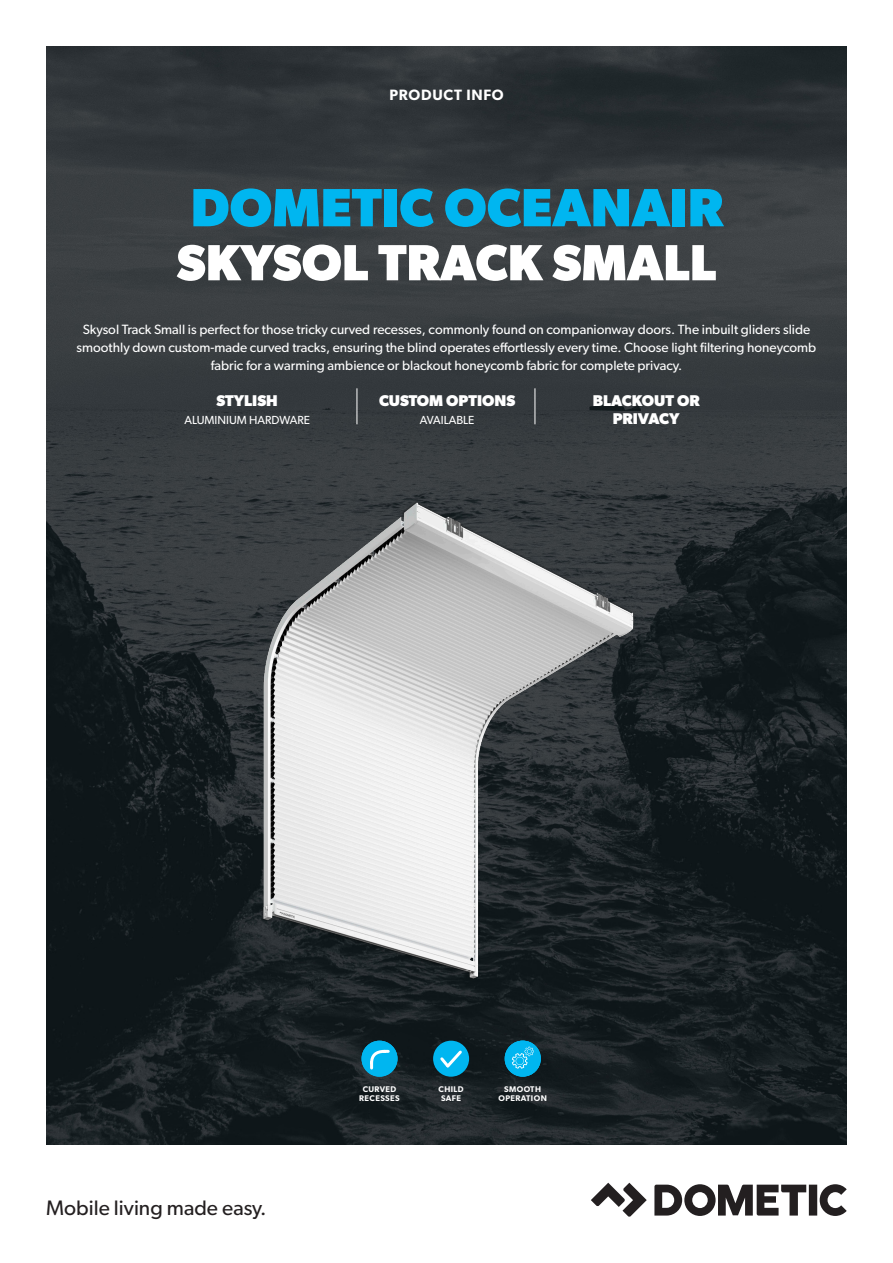
<style>
.page{position:relative;width:893px;height:1263px;background:#fff}
.page>*{position:absolute;margin:0;border:0;box-sizing:border-box;transform-origin:0 0}
.t1{font:700 54px "Gibson";color:#00b6f0}
.t2{font:700 51px "Gibson";color:#fff}
.t3{font:21px "Gibson";color:#231f20}
.t4{font:700 15.6px "Gibson";color:#fff}
.t5{font:600 15px "Gibson";letter-spacing:.05em;color:#fff}
.t6{font:13.5px/18px "Gibson";color:#fff;text-align:center}
.t7{font:11.7px "Gibson";color:#fff}
.t8{font:600 8.25px "Gibson";letter-spacing:.05em;color:#fff}
</style>
<div class="page">
<img style="left:46px;top:46px;width:801px;height:1098px">
<img style="left:200px;top:495px;width:493px;height:488px">
<hr style="left:357px;top:388px;width:1px;height:36px;background:#fff">
<hr style="left:535px;top:388px;width:1px;height:36px;background:#fff">
<svg style="left:591px;top:1183px;width:56px;height:33px"></svg>
<svg style="left:654px;top:1184px;width:193px;height:32px"></svg>
<div style="left:433px;top:1041px;width:36px;height:36px;background:#00b6f0;border-radius:50%"></div>
<svg style="left:440px;top:1050px;width:22px;height:18px"></svg>
<div style="left:362px;top:1041px;width:36px;height:36px;background:#00b6f0;border-radius:50%"></div>
<svg style="left:505px;top:1041px;width:36px;height:36px"></svg>
<svg style="left:370px;top:1049px;width:20px;height:21px"></svg>
<div style="left:505px;top:1041px;width:36px;height:35px;background:#00b6f0;border-radius:50%"></div>
<svg style="left:512px;top:1047px;width:22px;height:22px"></svg>
<p class="t5" style="left:389px;top:86px;width:116px">PRODUCT INFO</p>
<p class="t1" style="left:191px;top:176px;width:534px">DOMETIC OCEANAIR</p>
<p class="t2" style="left:177px;top:232px;width:541px">SKYSOL TRACK SMALL</p>
<p class="t6" style="left:77px;top:320px;width:741px">Skysol Track Small is perfect for those tricky curved recesses, commonly found on companionway doors. The inbuilt gliders slide smoothly down custom-made curved tracks, ensuring the blind operates effortlessly every time. Choose light filtering honeycomb fabric for a warming ambience or blackout honeycomb fabric for complete privacy.</p>
<p class="t4" style="left:379px;top:392px;width:138px">CUSTOM OPTIONS</p>
<p class="t7" style="left:420px;top:413px;width:56px">AVAILABLE</p>
<p class="t4" style="left:593px;top:392px;width:108px">BLACKOUT OR</p>
<p class="t4" style="left:613px;top:410px;width:68px">PRIVACY</p>
<p class="t4" style="left:216px;top:392px;width:63px">STYLISH</p>
<p class="t7" style="left:184px;top:413px;width:127px">ALUMINIUM HARDWARE</p>
<p class="t3" style="left:46px;top:1194px;width:222px">Mobile living made easy.</p>
<p class="t8" style="left:363px;top:1084px;width:35px">CURVED</p>
<p class="t8" style="left:359px;top:1093px;width:42px">RECESSES</p>
<p class="t8" style="left:439px;top:1084px;width:27px">CHILD</p>
<p class="t8" style="left:441px;top:1093px;width:22px">SAFE</p>
<p class="t8" style="left:504px;top:1084px;width:38px">SMOOTH</p>
<p class="t8" style="left:498px;top:1093px;width:50px">OPERATION</p>
</div>
